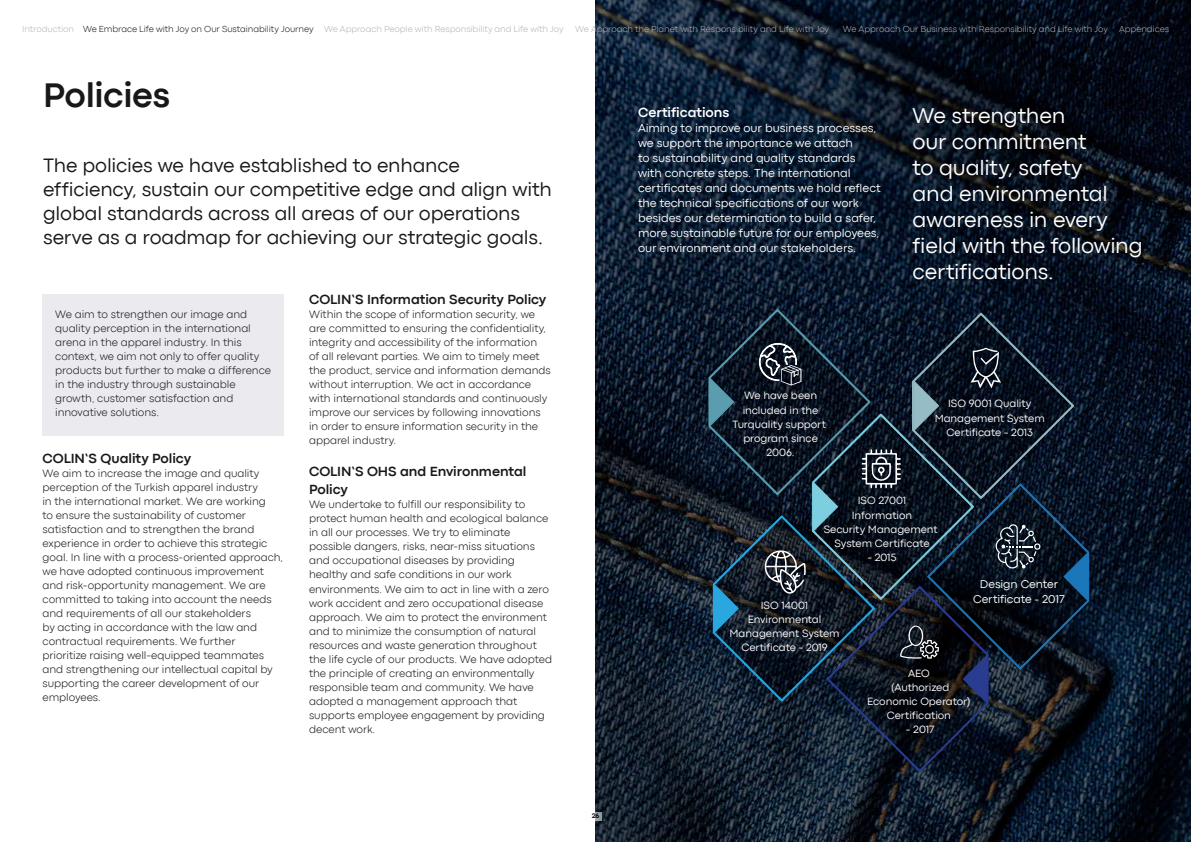
<style>
.page{position:relative;width:1191px;height:842px;background:#fff}
.page>*{position:absolute;margin:0;border:0;box-sizing:border-box;transform-origin:0 0}
.t1{font:700 36px "Codec Pro";letter-spacing:-.01em;color:#181818}
.t2{font:22px/26px "Codec Pro News";letter-spacing:-.01em;color:#fff}
.t3{font:20px/24px "Codec Pro News";letter-spacing:-.01em;color:#181818}
.t4{font:700 14px/18px "Codec Pro";letter-spacing:-.005em;color:#181818}
.t5{font:700 14px "Codec Pro";letter-spacing:-.005em;color:#fff}
.t6{font:12px/15px "Codec Pro News";letter-spacing:-.005em;color:#fff}
.t7{font:11.7px/15px "Codec Pro News";letter-spacing:-.005em;color:#fff;text-align:center}
.t8{font:300 11px/14px "Codec Pro";letter-spacing:-.005em;color:#181818}
.t9{font:10.9px/14.2px "Codec Pro News";letter-spacing:-.005em;color:#fff;text-align:center}
.t10{font:300 9px "Codec Pro";letter-spacing:-.005em;color:#b2b5b6}
.t11{font:700 7px "Codec Pro";color:#000}
.s1{color:#181818}
.s2{font-size:10.9px}
</style>
<div class="page">
<img style="left:595px;top:0;width:596px;height:842px">
<div style="left:43px;top:294px;width:240px;height:141px;background:#ebeaef"></div>
<svg style="left:708px;top:308px;width:381px;height:465px;background:#131f2d"></svg>
<svg style="left:595px;top:812px;width:6px;height:8px"></svg>
<p class="t10" style="left:22px;top:24px;width:543px">Introduction <span class="s1">We Embrace Life with Joy on Our Sustainability Journey</span> We Approach People with Responsibility and Life with Joy</p>
<p class="t10" style="left:575px;top:24px;width:255px">We Approach the Planet with Responsibility and Life with Joy</p>
<p class="t10" style="left:843px;top:24px;width:328px">We Approach Our Business with Responsibility and Life with Joy Appendices</p>
<h1 class="t1" style="left:43px;top:74px;width:129px">Policies</h1>
<h3 class="t3" style="left:43px;top:153px;width:510px">The policies we have established to enhance efficiency, sustain our competitive edge and align with global standards across all areas of our operations serve as a roadmap for achieving our strategic goals.</h3>
<p class="t8" style="left:55px;top:307px;width:217px">We aim to strengthen our image and quality perception in the international arena in the apparel industry. In this context, we aim not only to offer quality products but further to make a difference in the industry through sustainable growth, customer satisfaction and innovative solutions.</p>
<p class="t4" style="left:43px;top:450px;width:150px">COLIN’S Quality Policy</p>
<p class="t8" style="left:43px;top:467px;width:242px">We aim to increase the image and quality perception of the Turkish apparel industry<br>in the international market. We are working<br>to ensure the sustainability of customer satisfaction and to strengthen the brand experience in order to achieve this strategic goal. In line with a process-oriented approach, we have adopted continuous improvement and risk-opportunity management. We are committed to taking into account the needs and requirements of all our stakeholders<br>by acting in accordance with the law and contractual requirements. We further<br>prioritize raising well-equipped teammates and strengthening our intellectual capital by supporting the career development of our employees.</p>
<p class="t4" style="left:309px;top:291px;width:239px">COLIN’S Information Security Policy</p>
<p class="t8" style="left:309px;top:308px;width:243px">Within the scope of information security, we are committed to ensuring the confidentiality, integrity and accessibility of the information<br>of all relevant parties. We aim to timely meet the product, service and information demands without interruption. We act in accordance with international standards and continuously improve our services by following innovations in order to ensure information security in the apparel industry.</p>
<p class="t4" style="left:309px;top:463px;width:219px">COLIN’S OHS and Environmental<br>Policy</p>
<p class="t8" style="left:309px;top:498px;width:244px">We undertake to fulfill our responsibility to protect human health and ecological balance in all our processes. We try to eliminate possible dangers, risks, near-miss situations and occupational diseases by providing healthy and safe conditions in our work environments. We aim to act in line with a zero work accident and zero occupational disease approach. We aim to protect the environment and to minimize the consumption of natural resources and waste generation throughout the life cycle of our products. We have adopted the principle of creating an environmentally responsible team and community. We have adopted a management approach that supports employee engagement by providing decent work.</p>
<p class="t5" style="left:638px;top:104px;width:93px">Certifications</p>
<p class="t6" style="left:638px;top:121px;width:244px">Aiming to improve our business processes, we support the importance we attach<br>to sustainability and quality standards with concrete steps. The international certificates and documents we hold reflect the technical specifications of our work besides our determination to build a safer, more sustainable future for our employees, our environment and our stakeholders.</p>
<h2 class="t2" style="left:912px;top:102px;width:232px">We strengthen<br>our commitment<br>to quality, safety<br>and environmental awareness in every field with the following certifications.</h2>
<p class="t11" style="left:591px;top:812px;width:9px">26</p>
<p class="t9" style="left:732px;top:388px;width:95px">We have been included in the<br>Turquality support program since<br>2006.</p>
<p class="t9" style="left:934px;top:396px;width:112px">ISO 9001 Quality<br>Management System<br>Certificate - 2013</p>
<p class="t9" style="left:823px;top:494px;width:115px">ISO 27001<br>Information<br>Security Management<br>System Certificate</p>
<p class="t9" style="left:867px;top:550px;width:31px">- 2015</p>
<p class="t9" style="left:729px;top:598px;width:112px">ISO 14001<br>Environmental<br>Management System<br>Certificate - 2019</p>
<p class="t7" style="left:973px;top:576px;width:93px">Design Center<br>Certificate <span class="s2">-</span> 2017</p>
<p class="t9" style="left:867px;top:666px;width:105px">AEO<br>(Authorized<br>Economic Operator)<br>Certification</p>
<p class="t9" style="left:906px;top:723px;width:30px">- 2017</p>
</div>
